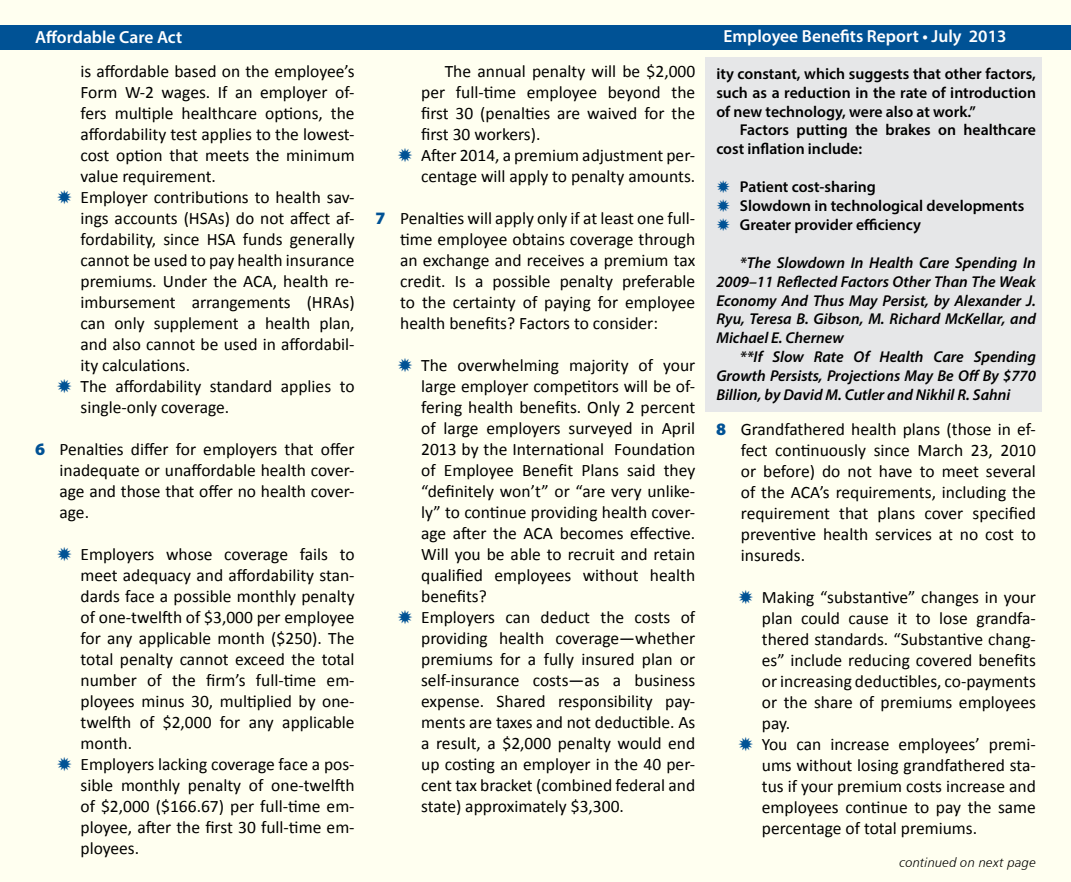
<style>
.page{position:relative;width:1071px;height:882px;background:#fff}
.page>*{position:absolute;margin:0;border:0;box-sizing:border-box;transform-origin:0 0}
.t1{font:17.5px/21px "Calibri";color:#000}
.t2{font:600 17.5px "Myriad Pro";color:#fff}
.t3{font:italic 600 15.75px/18.9px "Myriad Pro";color:#000;text-align:justify}
.t4{font:600 15.75px/18.9px "Myriad Pro";color:#000}
.t5{font:13.12px "Humanist 777 BT Light Italic B";letter-spacing:.015em;color:#000}
.s1{font-family:"Myriad Pro";font-weight:900;color:#005295}
</style>
<div class="page">
<div style="left:1px;top:1px;width:1070px;height:881px;background:#fffff0"></div>
<div style="left:0;top:25px;width:1071px;height:24px;background:#005295"></div>
<div style="left:706px;top:58px;width:336px;height:354px;background:#e6e7e8"></div>
<p class="t2" style="left:35px;top:26px;width:148px">Affordable Care Act</p>
<p class="t2" style="left:723px;top:25px;width:285px">Employee Benefits Report • July 2013</p>
<p class="t1" style="left:80px;top:61px;width:276px">is affordable based on the employee’s Form W-2 wages. If an employer of&shy;fers multiple healthcare options, the affordability test applies to the lowest&shy;cost option that meets the minimum value requirement.<br>Employer contributions to health sav&shy;ings accounts (HSAs) do not affect af&shy;fordability, since HSA funds generally cannot be used to pay health insurance premiums. Under the ACA, health re&shy;imbursement arrangements (HRAs) can only supplement a health plan, and also cannot be used in affordabil&shy;ity calculations.<br>The affordability standard applies to single-only coverage.</p>
<p class="t1" style="left:60px;top:439px;width:297px;text-align:justify;text-indent:-24px"><span class="s1">6</span> Penalties differ for employers that offer inadequate or unaffordable health cover&shy;age and those that offer no health cover&shy;age.</p>
<p class="t1" style="left:80px;top:544px;width:276px">Employers whose coverage fails to meet adequacy and affordability stan&shy;dards face a possible monthly penalty of one-twelfth of $3,000 per employee for any applicable month ($250). The total penalty cannot exceed the total number of the firm’s full-time em&shy;ployees minus 30, multiplied by one&shy;twelfth of $2,000 for any applicable month.<br>Employers lacking coverage face a pos&shy;sible monthly penalty of one-twelfth of $2,000 ($166.67) per full-time em&shy;ployee, after the first 30 full-time em&shy;ployees.</p>
<p class="t1" style="left:421px;top:61px;width:276px;text-indent:24px">The annual penalty will be $2,000 per full-time employee beyond the first 30 (penalties are waived for the first 30 workers).<br>After 2014, a premium adjustment per&shy;centage will apply to penalty amounts.</p>
<p class="t1" style="left:400px;top:208px;width:297px;text-align:justify;text-indent:-24px"><span class="s1">7</span> Penalties will apply only if at least one full&shy;time employee obtains coverage through an exchange and receives a premium tax credit. Is a possible penalty preferable to the certainty of paying for employee health benefits? Factors to consider:</p>
<p class="t1" style="left:421px;top:355px;width:276px">The overwhelming majority of your large employer competitors will be of&shy;fering health benefits. Only 2 percent of large employers surveyed in April 2013 by the International Foundation of Employee Benefit Plans said they “definitely won’t” or “are very unlike&shy;ly” to continue providing health cover&shy;age after the ACA becomes effective.<br>Will you be able to recruit and retain qualified employees without health benefits?<br>Employers can deduct the costs of providing health coverage—whether premiums for a fully insured plan or self-insurance costs—as a business expense. Shared responsibility pay&shy;ments are taxes and not deductible. As a result, a $2,000 penalty would end up costing an employer in the 40 per&shy;cent tax bracket (combined federal and state) approximately $3,300.</p>
<p class="t4" style="left:716px;top:64px;width:321px;text-align:justify">ity constant, which suggests that other factors, such as a reduction in the rate of introduction of new technology, were also at work.”</p>
<p class="t4" style="left:716px;top:120px;width:321px;text-indent:24px">Factors putting the brakes on healthcare cost inflation include:</p>
<p class="t4" style="left:740px;top:177px;width:286px">Patient cost-sharing<br>Slowdown in technological developments<br>Greater provider efficiency</p>
<p class="t3" style="left:716px;top:253px;width:321px;text-indent:24px">*The Slowdown In Health Care Spending In 2009–11 Reflected Factors Other Than The Weak Economy And Thus May Persist, by Alexander J.<br>Ryu, Teresa B. Gibson, M. Richard McKellar, and Michael E. Chernew</p>
<p class="t3" style="left:716px;top:347px;width:321px;text-indent:24px">**If Slow Rate Of Health Care Spending Growth Persists, Projections May Be Off By $770<br>Billion, by David M. Cutler and Nikhil R. Sahni</p>
<p class="t1" style="left:741px;top:419px;width:297px;text-align:justify;text-indent:-24px"><span class="s1">8</span> Grandfathered health plans (those in ef&shy;fect continuously since March 23, 2010 or before) do not have to meet several of the ACA’s requirements, including the requirement that plans cover specified preventive health services at no cost to insureds.</p>
<p class="t1" style="left:762px;top:587px;width:276px">Making “substantive” changes in your plan could cause it to lose grandfa&shy;thered standards. “Substantive chang&shy;es” include reducing covered benefits or increasing deductibles, co-payments or the share of premiums employees pay.<br>You can increase employees’ premi&shy;ums without losing grandfathered sta&shy;tus if your premium costs increase and employees continue to pay the same percentage of total premiums.</p>
<p class="t5" style="left:900px;top:855px;width:138px">continued on next page</p>
</div>
